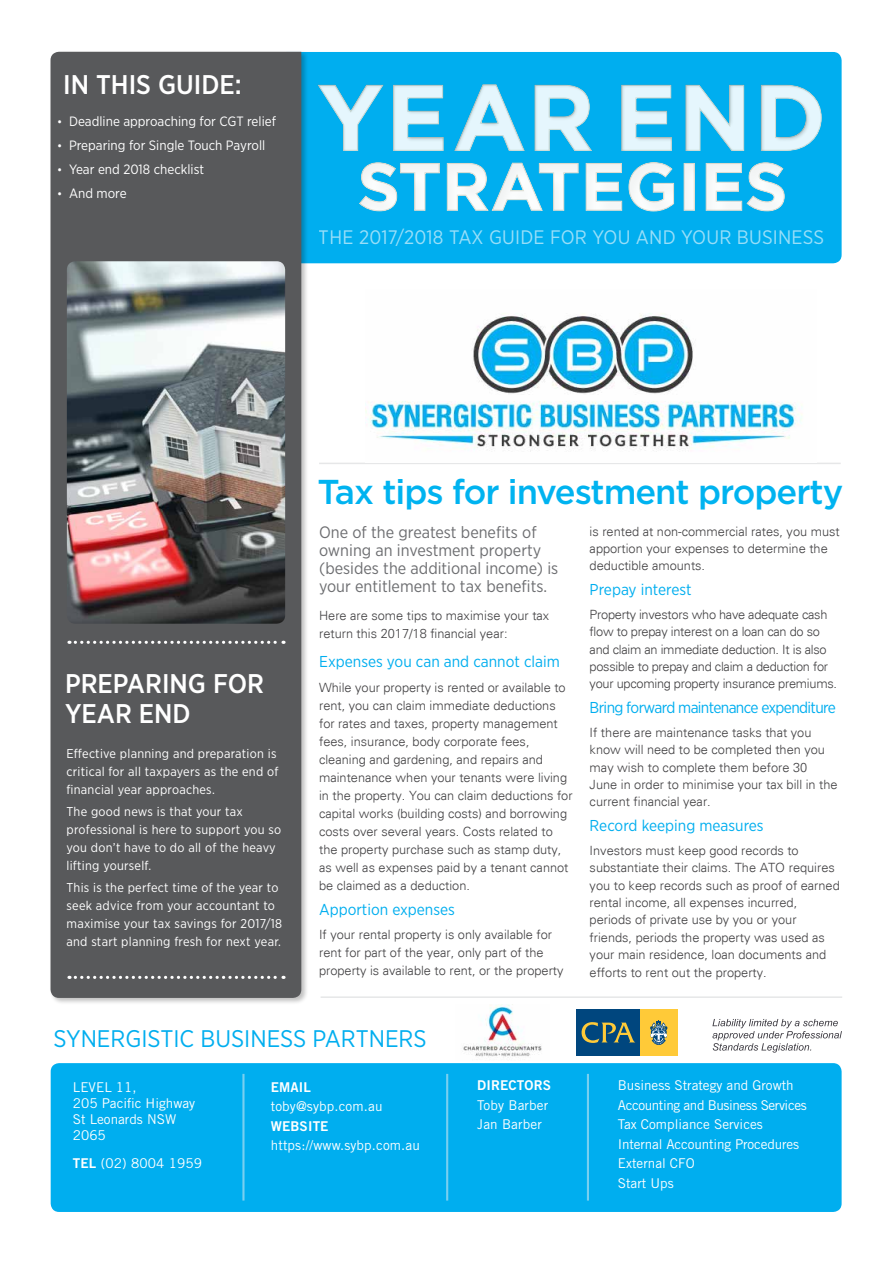
<style>
.page{position:relative;width:893px;height:1263px;background:#fff}
.page>*{position:absolute;margin:0;border:0;box-sizing:border-box;transform-origin:0 0}
.t1{font:500 34.5px "Gotham";letter-spacing:-.03em;color:#00b3f0}
.t2{font:500 27px/30px "Gotham Narrow";color:#fff}
.t3{font:24px "Gotham Narrow";color:#00aeef}
.t4{font:19.5px "Gotham Narrow";letter-spacing:.01em;color:#fff}
.t5{font:16.5px/18px "Gotham Narrow";color:#6d6e71}
.t6{font:15.75px "Gotham Narrow";color:#00aeef}
.t7{font:15.75px "Gotham Narrow";letter-spacing:-.04em;color:#00aeef}
.t8{font:13.5px/19.5px "Trade Gothic LT Std";color:#fff}
.t9{font:13.5px "Gotham Narrow";color:#fff}
.t10{font:13.5px "Trade Gothic LT Std Bd 2";letter-spacing:.01em;color:#fff}
.t11{font:300 12.75px/18px "Univers";color:#414042}
.t12{font:12.75px/18px "Gotham Narrow";letter-spacing:.02em;color:#fff}
.t13{font:300 12.75px/17.4px "Univers";letter-spacing:-.02em;color:#414042}
.s1{font-size:12px}
.s2{font-family:"Trade Gothic LT Std Bd 2"}
</style>
<div class="page">
<div style="left:278px;top:52px;width:564px;height:211px;background:#00aeef;border-radius:9px"></div>
<div style="left:49px;top:50px;width:260px;height:956px;background:#000;opacity:.25"></div>
<div style="left:51px;top:52px;width:250px;height:946px;background:#58595b"></div>
<div style="left:316px;top:83px;width:507px;height:69px;background:#000;opacity:.2"></div>
<div style="left:51px;top:1063px;width:791px;height:149px;background:#00aeef;border-radius:9px"></div>
<img style="left:67px;top:261px;width:218px;height:363px">
<svg style="left:69px;top:976px;width:215px;height:3px"></svg>
<svg style="left:69px;top:641px;width:215px;height:3px"></svg>
<hr style="left:319px;top:463px;width:522px;height:1px;background:#e6e7e8">
<hr style="left:321px;top:996px;width:521px;height:2px;background:#e6e7e8">
<div style="left:357px;top:160px;width:429px;height:52px;background:#000;opacity:.05"></div>
<hr style="left:242px;top:1074px;width:3px;height:126px;background:#f1f1f2">
<hr style="left:446px;top:1074px;width:2px;height:126px;background:#f1f1f2">
<hr style="left:587px;top:1074px;width:2px;height:126px;background:#f1f1f2">
<div style="left:576px;top:1009px;width:64px;height:47px;background:#00467e"></div>
<div style="left:640px;top:1009px;width:37px;height:47px;background:#ffca38"></div>
<svg style="left:582px;top:1022px;width:53px;height:21px"></svg>
<svg style="left:650px;top:1020px;width:18px;height:25px"></svg>
<img style="left:463px;top:1005px;width:79px;height:53px">
<svg style="left:712px;top:1019px;width:130px;height:33px"></svg>
<img style="left:366px;top:314px;width:436px;height:138px">
<h2 class="t2" style="left:63px;top:69px;width:180px">IN THIS GUIDE:</h2>
<p class="t9" style="left:57px;top:113px;width:220px"><span class="s1">•</span> Deadline approaching for CGT relief</p>
<p class="t9" style="left:57px;top:137px;width:210px"><span class="s1">•</span> Preparing for Single Touch Payroll</p>
<p class="t9" style="left:57px;top:161px;width:148px"><span class="s1">•</span> Year end 2018 checklist</p>
<p class="t9" style="left:57px;top:185px;width:71px"><span class="s1">•</span> And more</p>
<h3 class="t4" style="left:319px;top:225px;width:507px">THE 2017/2018 TAX GUIDE FOR YOU AND YOUR BUSINESS</h3>
<h2 class="t2" style="left:65px;top:668px;width:200px">PREPARING FOR<br>YEAR END</h2>
<p class="t12" style="left:67px;top:744px;width:213px">Effective planning and preparation is critical for all taxpayers as the end of financial year approaches.</p>
<p class="t12" style="left:67px;top:802px;width:216px">The good news is that your tax professional is here to support you so you don’t have to do all of the heavy lifting yourself.</p>
<p class="t12" style="left:67px;top:878px;width:217px">This is the perfect time of the year to seek advice from your accountant to maximise your tax savings for 2017/18 and start planning fresh for next year.</p>
<h1 class="t1" style="left:318px;top:469px;width:527px">Tax tips for investment property</h1>
<p class="t5" style="left:319px;top:522px;width:241px">One of the greatest benefits of owning an investment property (besides the additional income) is your entitlement to tax benefits.</p>
<p class="t11" style="left:319px;top:607px;width:232px">Here are some tips to maximise your tax return this 2017/18 financial year:</p>
<p class="t6" style="left:319px;top:652px;width:242px">Expenses you can and cannot claim</p>
<p class="t11" style="left:319px;top:678px;width:255px">While your property is rented or available to rent, you can claim immediate deductions for rates and taxes, property management fees, insurance, body corporate fees, cleaning and gardening, and repairs and maintenance when your tenants were living in the property. You can claim deductions for capital works (building costs) and borrowing costs over several years. Costs related to the property purchase such as stamp duty, as well as expenses paid by a tenant cannot be claimed as a deduction.</p>
<p class="t6" style="left:319px;top:899px;width:137px">Apportion expenses</p>
<p class="t11" style="left:319px;top:926px;width:246px">If your rental property is only available for rent for part of the year, only part of the property is available to rent, or the property</p>
<p class="t11" style="left:590px;top:522px;width:252px;line-height:17.4px">is rented at non-commercial rates, you must apportion your expenses to determine the deductible amounts.</p>
<p class="t6" style="left:590px;top:579px;width:103px">Prepay interest</p>
<p class="t13" style="left:590px;top:605px;width:249px">Property investors who have adequate cash flow to prepay interest on a loan can do so and claim an immediate deduction. It is also possible to prepay and claim a deduction for your upcoming property insurance premiums.</p>
<p class="t7" style="left:590px;top:697px;width:248px">Bring forward maintenance expenditure</p>
<p class="t11" style="left:590px;top:723px;width:249px;line-height:17.4px">If there are maintenance tasks that you know will need to be completed then you may wish to complete them before 30<br>June in order to minimise your tax bill in the current financial year.</p>
<p class="t6" style="left:590px;top:815px;width:176px">Record keeping measures</p>
<p class="t11" style="left:590px;top:841px;width:252px;line-height:17.4px">Investors must keep good records to substantiate their claims. The ATO requires you to keep records such as proof of earned rental income, all expenses incurred, periods of private use by you or your friends, periods the property was used as your main residence, loan documents and efforts to rent out the property.</p>
<h3 class="t3" style="left:54px;top:1023px;width:375px">SYNERGISTIC BUSINESS PARTNERS</h3>
<p class="t8" style="left:73px;top:1078px;width:124px;line-height:16.2px">LEVEL 11,<br>205 Pacific Highway<br>St Leonards NSW<br>2065</p>
<p class="t8" style="left:73px;top:1153px;width:131px"><span class="s2">TEL</span> (02) 8004 1959</p>
<p class="t10" style="left:271px;top:1078px;width:42px">EMAIL</p>
<p class="t8" style="left:271px;top:1096px;width:113px">toby@sybp.com.au</p>
<p class="t10" style="left:271px;top:1117px;width:59px">WEBSITE</p>
<p class="t8" style="left:271px;top:1135px;width:151px">https://www.sybp.com.au</p>
<p class="t10" style="left:477px;top:1077px;width:75px">DIRECTORS</p>
<p class="t8" style="left:477px;top:1095px;width:72px">Toby Barber<br>Jan Barber</p>
<p class="t8" style="left:618px;top:1076px;width:190px">Business Strategy and Growth<br>Accounting and Business Services<br>Tax Compliance Services<br>Internal Accounting Procedures<br>External CFO<br>Start Ups</p>
</div>
